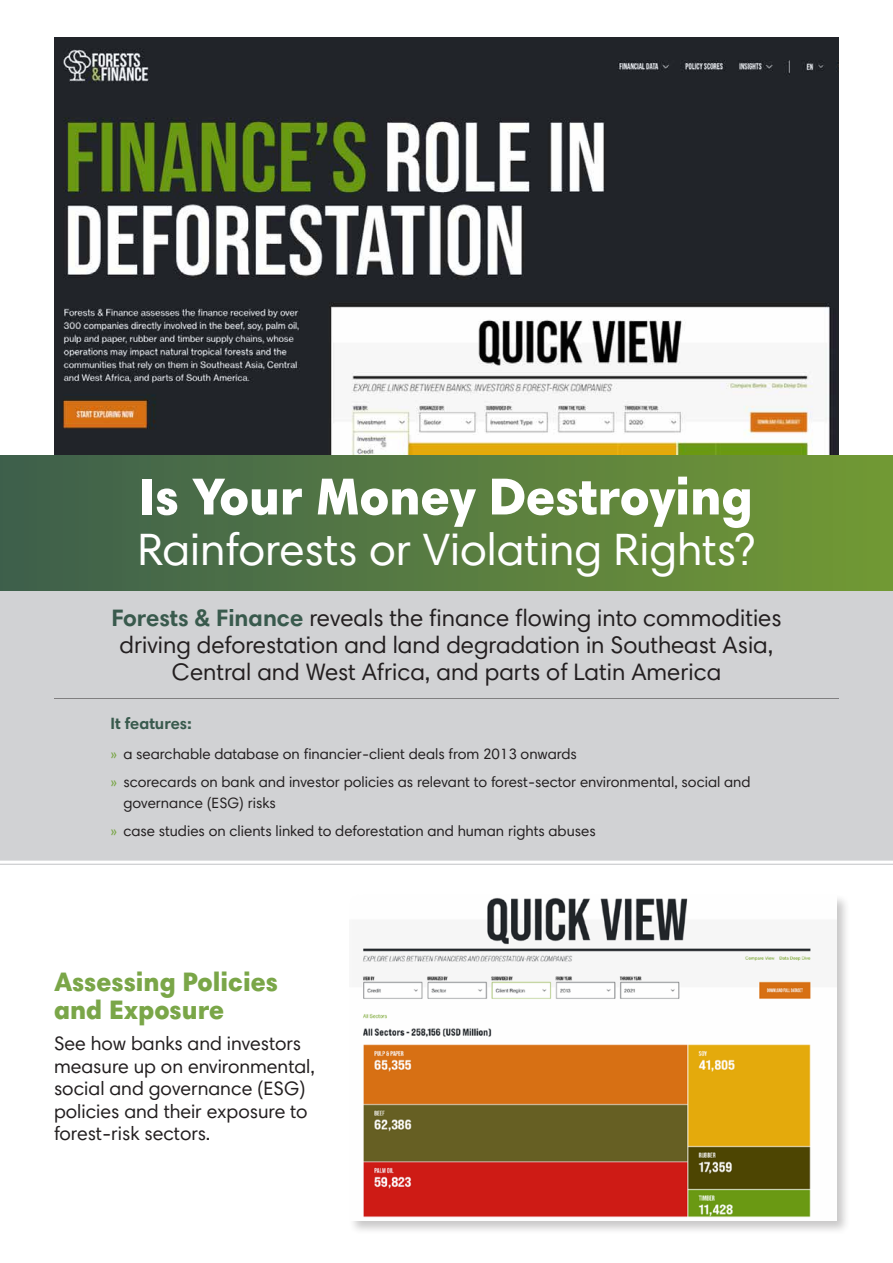
<style>
.page{position:relative;width:893px;height:1263px;background:#fff}
.page>*{position:absolute;margin:0;border:0;box-sizing:border-box;transform-origin:0 0}
.t1{font:900 52.5px "Harmonia Sans Std";color:#fff}
.t2{font:45.75px "Harmonia Sans Std";color:#fff}
.t3{font:900 27px/28.5px "Harmonia Sans Std";color:#7aa648}
.t4{font:24px/27px "Harmonia Sans Std";color:#231f20;text-align:center}
.t5{font:19.5px/22.5px "Harmonia Sans Std";color:#231f20}
.t6{font:700 16.5px "Harmonia Sans Std";color:#395a4d}
.t7{font:15px/27.8px "Harmonia Sans Std";color:#231f20}
.s1{font-weight:700;color:#395a4d}
.s2{color:#7aa648}
</style>
<div class="page">
<div style="left:0;top:590px;width:893px;height:274px;background:#d1d2d4"></div>
<img style="left:54px;top:38px;width:785px;height:417px">
<div style="left:348px;top:894px;width:503px;height:341px;background:#231f20;opacity:.25"></div>
<img style="left:350px;top:896px;width:487px;height:324px">
<hr style="left:54px;top:698px;width:785px;height:1px;background:#231f20">
<div style="left:0;top:455px;width:893px;height:135px;background:linear-gradient(to right,#3d5f4d,#729935)"></div>
<h1 class="t1" style="left:139px;top:463px;width:615px">Is Your Money Destroying</h1>
<h2 class="t2" style="left:137px;top:522px;width:619px">Rainforests or Violating Rights?</h2>
<h3 class="t4" style="left:111px;top:604px;width:672px"><span class="s1">Forests &amp; Finance</span> reveals the finance flowing into commodities driving deforestation and land degradation in Southeast Asia,<br>Central and West Africa, and parts of Latin America</h3>
<p class="t6" style="left:111px;top:713px;width:83px">It features:</p>
<p class="t7" style="left:111px;top:740px;width:642px"><span class="s2">»</span> a searchable database on financier-client deals from 2013 onwards<br><span class="s2">»</span> scorecards on bank and investor policies as relevant to forest-sector environmental, social and</p>
<p class="t7" style="left:111px;top:789px;width:487px;text-indent:13px">governance (ESG) risks<br><span class="s2">»</span> case studies on clients linked to deforestation and human rights abuses</p>
<h3 class="t3" style="left:54px;top:966px;width:226px">Assessing Policies and Exposure</h3>
<h3 class="t5" style="left:54px;top:1032px;width:262px">See how banks and investors measure up on environmental, social and governance (ESG) policies and their exposure to forest-risk sectors.</h3>
</div>
